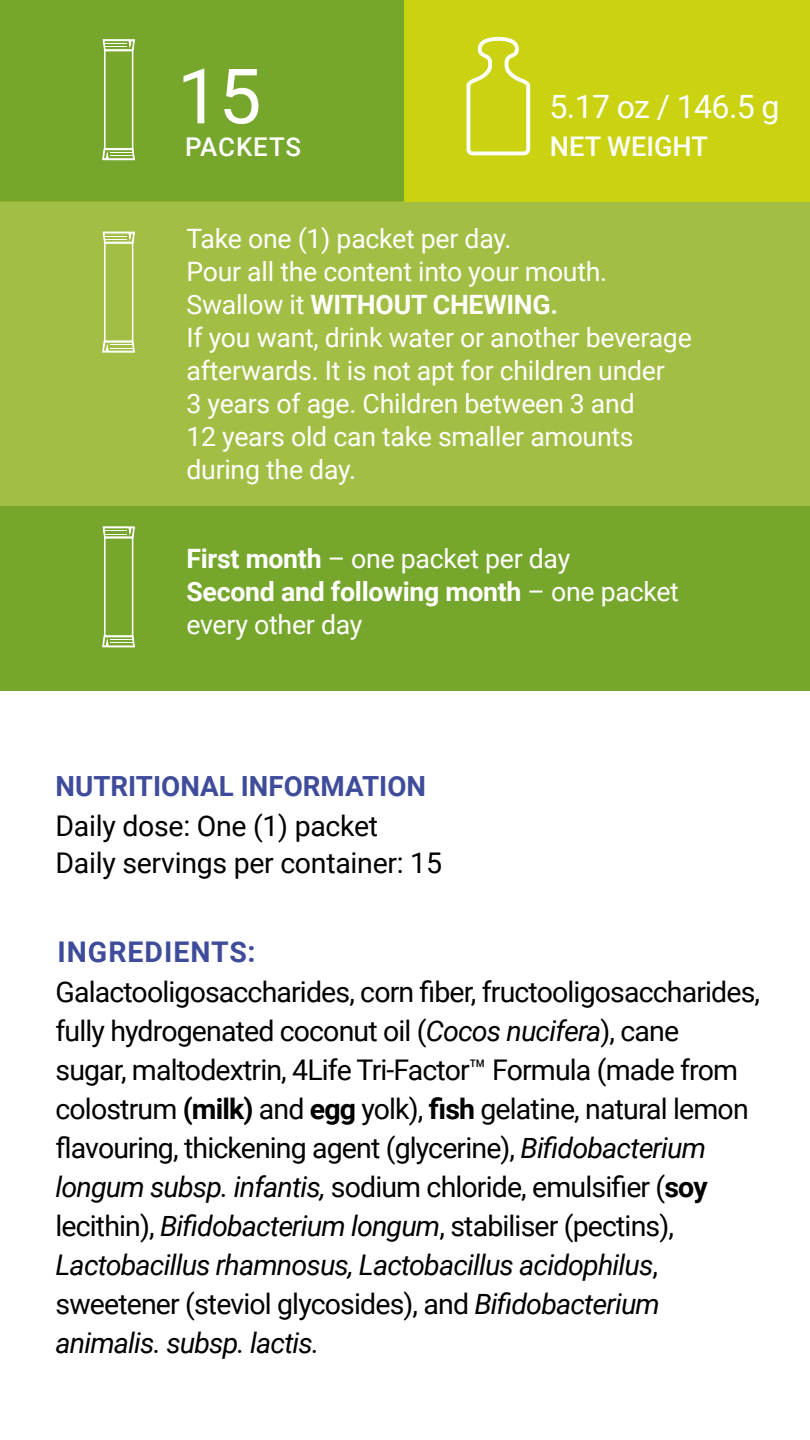
<style>
.page{position:relative;width:810px;height:1440px;background:#fff}
.page>*{position:absolute;margin:0;border:0;box-sizing:border-box;transform-origin:0 0}
.t1{font:76.43px "Roboto";color:#fff}
.t2{font:32.1px "Roboto";letter-spacing:-.02em;color:#fff}
.t3{font:28.5px/39px "Roboto";letter-spacing:-.03em;color:#000}
.t4{font:28.5px/37.5px "Roboto";letter-spacing:-.01em;color:#000}
.t5{font:700 28.5px "Roboto";letter-spacing:.035em;color:#3f4c9b}
.t6{font:700 27.75px "Roboto";color:#3f4c9b}
.t7{font:500 27.15px "Roboto";color:#fff}
.t8{font:26.7px/33px "Roboto";letter-spacing:-.01em;color:#fff}
.t9{font:500 25.95px "Roboto";letter-spacing:.03em;color:#fff}
.s1{font-weight:700}
.s2{font-style:italic}
</style>
<div class="page">
<div style="left:0;top:0;width:404px;height:201px;background:#76a72c"></div>
<div style="left:0;top:201px;width:810px;height:307px;background:#a3be44"></div>
<div style="left:0;top:506px;width:810px;height:184px;background:#76a72c"></div>
<div style="left:404px;top:0;width:406px;height:201px;background:#cad212"></div>
<svg style="left:466px;top:36px;width:65px;height:120px"></svg>
<div style="left:104px;top:50px;width:29px;height:100px;border:2px solid #fff"></div>
<div style="left:104px;top:242px;width:29px;height:100px;border:2px solid #fff"></div>
<div style="left:104px;top:537px;width:29px;height:100px;border:2px solid #fff"></div>
<svg style="left:102px;top:39px;width:33px;height:13px"></svg>
<svg style="left:102px;top:231px;width:33px;height:13px"></svg>
<svg style="left:102px;top:526px;width:33px;height:13px"></svg>
<svg style="left:102px;top:148px;width:33px;height:12px"></svg>
<svg style="left:102px;top:340px;width:33px;height:13px"></svg>
<svg style="left:102px;top:635px;width:33px;height:13px"></svg>
<h1 class="t1" style="left:177px;top:43px;width:86px">15</h1>
<p class="t9" style="left:185px;top:128px;width:118px">PACKETS</p>
<p class="t2" style="left:550px;top:84px;width:231px">5.17 oz / 146.5 g</p>
<p class="t7" style="left:550px;top:127px;width:159px">NET WEIGHT</p>
<p class="t8" style="left:186px;top:221px;width:507px">Take one (1) packet per day.<br>Pour all the content into your mouth.<br>Swallow it <span class="s1">WITHOUT CHEWING.<br></span>If you want, drink water or another beverage afterwards. It is not apt for children under<br>3 years of age. Children between 3 and<br>12 years old can take smaller amounts during the day.</p>
<p class="t8" style="left:186px;top:541px;width:494px"><span class="s1">First month</span> – one packet per day<br><span class="s1">Second and following month</span> – one packet every other day</p>
<p class="t6" style="left:56px;top:767px;width:372px">NUTRITIONAL INFORMATION</p>
<p class="t4" style="left:56px;top:806px;width:388px">Daily dose: One (1) packet<br>Daily servings per container: 15</p>
<p class="t5" style="left:58px;top:932px;width:200px">INGREDIENTS:</p>
<p class="t3" style="left:56px;top:972px;width:706px">Galactooligosaccharides, corn fiber, fructooligosaccharides, fully hydrogenated coconut oil (<span class="s2">Cocos nucifera</span>), cane<br>sugar, maltodextrin, 4Life Tri-Factor™ Formula (made from colostrum <span class="s1">(milk)</span> and <span class="s1">egg</span> yolk), <span class="s1">fish</span> gelatine, natural lemon flavouring, thickening agent (glycerine), <span class="s2">Bifidobacterium longum subsp. infantis,</span> sodium chloride, emulsifier (<span class="s1">soy </span>lecithin), <span class="s2">Bifidobacterium longum</span>, stabiliser (pectins), <span class="s2">Lactobacillus rhamnosus, Lactobacillus acidophilus</span>, sweetener (steviol glycosides), and <span class="s2">Bifidobacterium animalis. subsp. lactis.</span></p>
</div>
